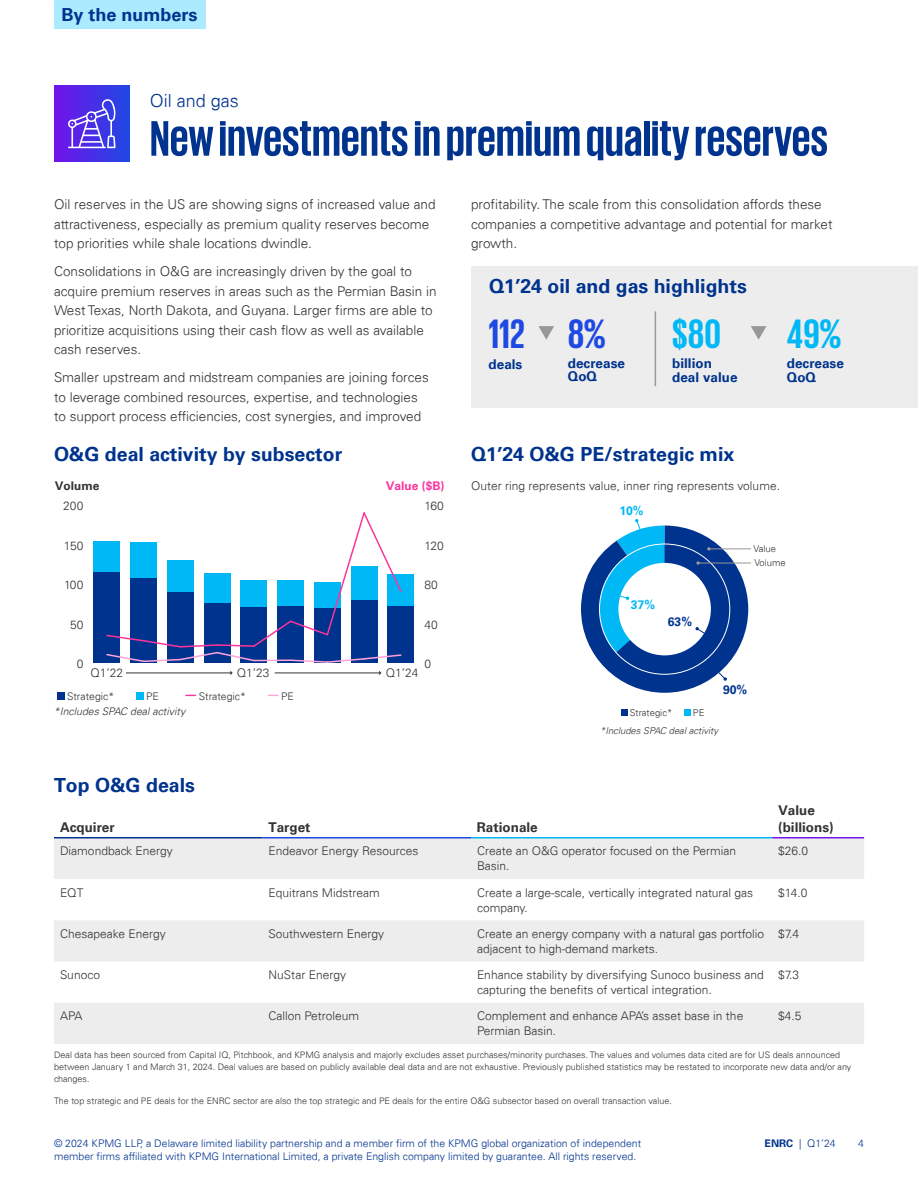
<style>
.page{position:relative;width:918px;height:1188px;background:#fff}
.page>*{position:absolute;margin:0;border:0;box-sizing:border-box;transform-origin:0 0}
.t1{font:700 51px "KPMG";color:#00338d}
.t2{font:700 42px "KPMG";color:#00b8f5}
.t3{font:700 42px "KPMG";color:#1e49e2}
.t4{font:700 19.5px "Univers";color:#00338d}
.t5{font:700 18px "Univers";color:#00338d}
.t6{font:300 18px "Univers 45";color:#00338d}
.t7{font:300 13.5px/19.5px "Univers 45";color:#333}
.t8{font:700 13.5px/13.5px "Univers";color:#00338d}
.t9{font:700 13.5px/16.5px "Univers";color:#333}
.t10{font:700 12.15px "Univers";color:#00338d}
.t11{font:700 12.15px "Univers";color:#00b8f5}
.t12{font:300 12px/15px "Univers 45";color:#333}
.t13{font:700 12px "Univers";color:#fd349c}
.t14{font:700 12px "Univers";letter-spacing:-.005em;color:#333}
.t15{font:300 10.5px "Univers 45";color:#00338d}
.t16{font:italic 300 10.5px "Univers 45";color:#333}
.t17{font:300 10.5px "Univers 45";color:#333}
.t18{font:italic 300 9.45px "Univers 45";color:#333}
.t19{font:300 9.45px/14.1px "Univers 45";color:#333}
.t20{font:300 9px/12px "Univers 45";color:#333}
.s1{font-family:"Univers";font-weight:700}
</style>
<div class="page">
<svg style="left:54px;top:838px;width:810px;height:206px;fill:#ededed"></svg>
<hr style="left:54px;top:837px;width:208px;height:1px;background:#00338d">
<hr style="left:471px;top:837px;width:301px;height:1px;background:#00b8f5">
<hr style="left:262px;top:837px;width:209px;height:1px;background:#1e49e2">
<hr style="left:772px;top:837px;width:92px;height:1px;background:#7213ea">
<hr style="left:126px;top:673px;width:105px;height:1px;background:#333">
<hr style="left:275px;top:673px;width:104px;height:1px;background:#333">
<div style="left:94px;top:542px;width:26px;height:30px;background:#00b8f5"></div>
<div style="left:388px;top:574px;width:26px;height:33px;background:#00b8f5"></div>
<div style="left:94px;top:572px;width:26px;height:91px;background:#00338d"></div>
<div style="left:388px;top:607px;width:26px;height:56px;background:#00338d"></div>
<svg style="left:105px;top:512px;width:298px;height:151px"></svg>
<div style="left:57px;top:692px;width:8px;height:8px;background:#00338d"></div>
<div style="left:136px;top:692px;width:8px;height:8px;background:#00b8f5"></div>
<div style="left:471px;top:266px;width:447px;height:141px;background:#ededed"></div>
<svg style="left:538px;top:326px;width:16px;height:14px"></svg>
<svg style="left:751px;top:326px;width:15px;height:14px"></svg>
<hr style="left:655px;top:311px;width:1px;height:75px;background:#989898">
<div style="left:621px;top:709px;width:7px;height:7px;background:#00338d"></div>
<div style="left:684px;top:709px;width:7px;height:7px;background:#00b8f5"></div>
<hr style="left:709px;top:548px;width:42px;height:1px;background:#989898">
<hr style="left:698px;top:563px;width:53px;height:1px;background:#989898">
<svg style="left:581px;top:519px;width:167px;height:174px"></svg>
<svg style="left:54px;top:86px;width:76px;height:75px;background:#492ee6"></svg>
<div style="left:54px;top:0;width:151px;height:28px;background:#aceaff"></div>
<svg style="left:68px;top:99px;width:48px;height:49px;background:#735deb"></svg>
<h3 class="t5" style="left:62px;top:4px;width:138px">By the numbers</h3>
<h3 class="t6" style="left:150px;top:90px;width:91px">Oil and gas</h3>
<h1 class="t1" style="left:150px;top:113px;width:680px">New investments in premium quality reserves</h1>
<p class="t7" style="left:54px;top:195px;width:383px">Oil reserves in the US are showing signs of increased value and attractiveness, especially as premium quality reserves become top priorities while shale locations dwindle.</p>
<p class="t7" style="left:54px;top:262px;width:384px">Consolidations in O&amp;G are increasingly driven by the goal to acquire premium reserves in areas such as the Permian Basin in West Texas, North Dakota, and Guyana. Larger firms are able to prioritize acquisitions using their cash flow as well as available cash reserves.</p>
<p class="t7" style="left:54px;top:368px;width:376px">Smaller upstream and midstream companies are joining forces to leverage combined resources, expertise, and technologies to support process efficiencies, cost synergies, and improved</p>
<p class="t7" style="left:471px;top:195px;width:363px">profitability. The scale from this consolidation affords these companies a competitive advantage and potential for market growth.</p>
<h3 class="t4" style="left:489px;top:274px;width:259px">Q1’24 oil and gas highlights</h3>
<h2 class="t3" style="left:489px;top:313px;width:38px">112</h2>
<h2 class="t2" style="left:672px;top:313px;width:50px">$80</h2>
<p class="t8" style="left:489px;top:358px;width:35px">deals</p>
<p class="t8" style="left:672px;top:357px;width:67px">billion deal value</p>
<h2 class="t3" style="left:568px;top:312px;width:40px">8%</h2>
<h2 class="t2" style="left:787px;top:313px;width:56px">49%</h2>
<p class="t8" style="left:568px;top:357px;width:59px">decrease<br>QoQ</p>
<p class="t8" style="left:787px;top:357px;width:59px">decrease<br>QoQ</p>
<h3 class="t4" style="left:54px;top:442px;width:290px">O&amp;G deal activity by subsector</h3>
<p class="t14" style="left:55px;top:479px;width:46px">Volume</p>
<p class="t13" style="left:386px;top:479px;width:60px">Value ($B)</p>
<p class="t12" style="left:63px;top:499px;width:22px">200</p>
<p class="t12" style="left:424px;top:499px;width:21px">160</p>
<p class="t12" style="left:64px;top:538px;width:21px">150</p>
<p class="t12" style="left:424px;top:538px;width:21px">120</p>
<p class="t12" style="left:64px;top:578px;width:21px">100</p>
<p class="t12" style="left:424px;top:578px;width:15px">80</p>
<p class="t12" style="left:70px;top:617px;width:15px">50</p>
<p class="t12" style="left:424px;top:617px;width:15px">40</p>
<p class="t12" style="left:77px;top:657px;width:8px">0</p>
<p class="t12" style="left:424px;top:657px;width:8px">0</p>
<p class="t12" style="left:91px;top:666px;width:34px">Q1’22</p>
<p class="t12" style="left:237px;top:666px;width:34px">Q1’23</p>
<p class="t12" style="left:386px;top:666px;width:34px">Q1’24</p>
<p class="t17" style="left:67px;top:690px;width:49px">Strategic*</p>
<p class="t17" style="left:146px;top:690px;width:14px">PE</p>
<p class="t17" style="left:199px;top:690px;width:49px">Strategic*</p>
<p class="t17" style="left:281px;top:690px;width:14px">PE</p>
<p class="t16" style="left:54px;top:705px;width:133px">*Includes SPAC deal activity</p>
<h3 class="t4" style="left:54px;top:774px;width:142px">Top O&amp;G deals</h3>
<h3 class="t4" style="left:471px;top:443px;width:265px">Q1’24 O&amp;G PE/strategic mix</h3>
<p class="t12" style="left:471px;top:478px;width:310px">Outer ring represents value, inner ring represents volume.</p>
<p class="t11" style="left:619px;top:504px;width:26px">10%</p>
<p class="t11" style="left:631px;top:598px;width:26px">37%</p>
<p class="t10" style="left:668px;top:615px;width:26px">63%</p>
<p class="t19" style="left:754px;top:542px;width:34px">Value<br>Volume</p>
<p class="t10" style="left:723px;top:682px;width:26px">90%</p>
<p class="t19" style="left:630px;top:706px;width:44px">Strategic*</p>
<p class="t19" style="left:693px;top:706px;width:13px">PE</p>
<p class="t18" style="left:600px;top:725px;width:120px">*Includes SPAC deal activity</p>
<p class="t9" style="left:60px;top:819px;width:56px">Acquirer</p>
<p class="t9" style="left:268px;top:819px;width:44px">Target</p>
<p class="t9" style="left:477px;top:819px;width:62px">Rationale</p>
<p class="t9" style="left:778px;top:803px;width:57px">Value (billions)</p>
<p class="t12" style="left:60px;top:844px;width:114px">Diamondback Energy</p>
<p class="t12" style="left:268px;top:844px;width:151px">Endeavor Energy Resources</p>
<p class="t12" style="left:477px;top:844px;width:261px">Create an O&amp;G operator focused on the Permian<br>Basin.</p>
<p class="t12" style="left:778px;top:844px;width:32px">$26.0</p>
<p class="t12" style="left:60px;top:885px;width:25px">EQT</p>
<p class="t12" style="left:268px;top:885px;width:113px">Equitrans Midstream</p>
<p class="t12" style="left:477px;top:885px;width:278px">Create a large-scale, vertically integrated natural gas company.</p>
<p class="t12" style="left:778px;top:885px;width:31px">$14.0</p>
<p class="t12" style="left:60px;top:926px;width:107px">Chesapeake Energy</p>
<p class="t12" style="left:268px;top:926px;width:117px">Southwestern Energy</p>
<p class="t12" style="left:477px;top:926px;width:289px">Create an energy company with a natural gas portfolio adjacent to high-demand markets.</p>
<p class="t12" style="left:778px;top:926px;width:22px">$7.4</p>
<p class="t12" style="left:60px;top:967px;width:42px">Sunoco</p>
<p class="t12" style="left:268px;top:967px;width:79px">NuStar Energy</p>
<p class="t12" style="left:477px;top:967px;width:288px">Enhance stability by diversifying Sunoco business and capturing the benefits of vertical integration.</p>
<p class="t12" style="left:778px;top:967px;width:22px">$7.3</p>
<p class="t12" style="left:60px;top:1009px;width:24px">APA</p>
<p class="t12" style="left:268px;top:1009px;width:92px">Callon Petroleum</p>
<p class="t12" style="left:477px;top:1009px;width:268px">Complement and enhance APA’s asset base in the<br>Permian Basin.</p>
<p class="t12" style="left:778px;top:1009px;width:25px">$4.5</p>
<p class="t20" style="left:54px;top:1049px;width:799px">Deal data has been sourced from Capital IQ, Pitchbook, and KPMG analysis and majorly excludes asset purchases/minority purchases. The values and volumes data cited are for US deals announced between January 1 and March 31, 2024. Deal values are based on publicly available deal data and are not exhaustive. Previously published statistics may be restated to incorporate new data and/or any changes.</p>
<p class="t20" style="left:54px;top:1095px;width:619px">The top strategic and PE deals for the ENRC sector are also the top strategic and PE deals for the entire O&amp;G subsector based on overall transaction value.</p>
<p class="t15" style="left:54px;top:1137px;width:589px">© 2024 KPMG LLP, a Delaware limited liability partnership and a member firm of the KPMG global organization of independent</p>
<p class="t15" style="left:858px;top:1137px;width:7px">4</p>
<p class="t15" style="left:54px;top:1150px;width:584px">member firms affiliated with KPMG International Limited, a private English company limited by guarantee. All rights reserved.</p>
<p class="t15" style="left:765px;top:1137px;width:73px"><span class="s1">ENRC</span> | Q1’24</p>
</div>
